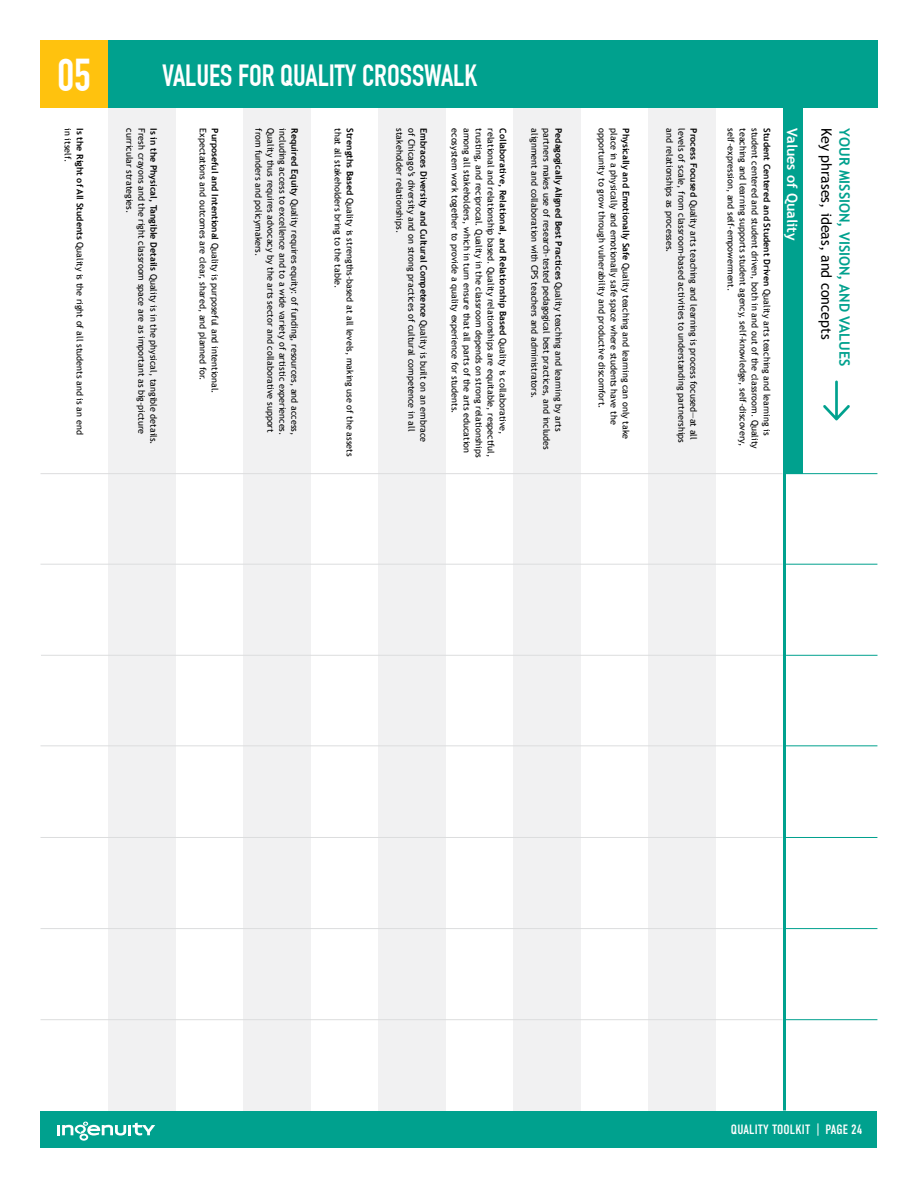
<style>
.page{position:relative;width:918px;height:1188px;background:#fff}
.page>*{position:absolute;margin:0;border:0;box-sizing:border-box;transform-origin:0 0}
.t1{font:700 45px "DIN Condensed";color:#fff}
.t2{font:700 30px "DIN Condensed";color:#fff}
.t3{font:14.25px "Trebuchet MS";color:#000}
.t4{font:700 14.25px "Trebuchet MS";color:#00a18e}
.t5{font:700 14.25px "Trebuchet MS";color:#fff}
.t6{font:13.5px "DIN Condensed";letter-spacing:.01em;color:#fff}
.t7{font:9px "Trebuchet MS";color:#000}
.t8{font:700 9px "Trebuchet MS";color:#000}
.s1{font-weight:700}
.s2{font-weight:400}
</style>
<div class="page">
<svg style="left:823px;top:381px;width:27px;height:40px"></svg>
<div style="left:648px;top:108px;width:68px;height:365px;background:#f1f1f2"></div>
<div style="left:648px;top:473px;width:68px;height:91px;background:#f1f1f2"></div>
<div style="left:648px;top:564px;width:68px;height:91px;background:#f1f1f2"></div>
<div style="left:648px;top:655px;width:68px;height:91px;background:#f1f1f2"></div>
<div style="left:648px;top:746px;width:68px;height:91px;background:#f1f1f2"></div>
<div style="left:648px;top:837px;width:68px;height:91px;background:#f1f1f2"></div>
<div style="left:648px;top:928px;width:68px;height:92px;background:#f1f1f2"></div>
<div style="left:648px;top:1020px;width:68px;height:91px;background:#f1f1f2"></div>
<div style="left:513px;top:108px;width:67px;height:365px;background:#f1f1f2"></div>
<div style="left:513px;top:473px;width:67px;height:91px;background:#f1f1f2"></div>
<div style="left:513px;top:564px;width:67px;height:91px;background:#f1f1f2"></div>
<div style="left:513px;top:655px;width:67px;height:91px;background:#f1f1f2"></div>
<div style="left:513px;top:746px;width:67px;height:91px;background:#f1f1f2"></div>
<div style="left:513px;top:837px;width:67px;height:91px;background:#f1f1f2"></div>
<div style="left:513px;top:928px;width:67px;height:92px;background:#f1f1f2"></div>
<div style="left:513px;top:1020px;width:67px;height:91px;background:#f1f1f2"></div>
<div style="left:378px;top:108px;width:68px;height:365px;background:#f1f1f2"></div>
<div style="left:378px;top:473px;width:68px;height:91px;background:#f1f1f2"></div>
<div style="left:378px;top:564px;width:68px;height:91px;background:#f1f1f2"></div>
<div style="left:378px;top:655px;width:68px;height:91px;background:#f1f1f2"></div>
<div style="left:378px;top:746px;width:68px;height:91px;background:#f1f1f2"></div>
<div style="left:378px;top:837px;width:68px;height:91px;background:#f1f1f2"></div>
<div style="left:378px;top:928px;width:68px;height:92px;background:#f1f1f2"></div>
<div style="left:378px;top:1020px;width:68px;height:91px;background:#f1f1f2"></div>
<div style="left:243px;top:108px;width:67px;height:365px;background:#f1f1f2"></div>
<div style="left:243px;top:473px;width:67px;height:91px;background:#f1f1f2"></div>
<div style="left:243px;top:564px;width:67px;height:91px;background:#f1f1f2"></div>
<div style="left:243px;top:655px;width:67px;height:91px;background:#f1f1f2"></div>
<div style="left:243px;top:746px;width:67px;height:91px;background:#f1f1f2"></div>
<div style="left:243px;top:837px;width:67px;height:91px;background:#f1f1f2"></div>
<div style="left:243px;top:928px;width:67px;height:92px;background:#f1f1f2"></div>
<div style="left:243px;top:1020px;width:67px;height:91px;background:#f1f1f2"></div>
<div style="left:108px;top:108px;width:68px;height:365px;background:#f1f1f2"></div>
<div style="left:108px;top:473px;width:68px;height:91px;background:#f1f1f2"></div>
<div style="left:108px;top:564px;width:68px;height:91px;background:#f1f1f2"></div>
<div style="left:108px;top:655px;width:68px;height:91px;background:#f1f1f2"></div>
<div style="left:108px;top:746px;width:68px;height:91px;background:#f1f1f2"></div>
<div style="left:108px;top:837px;width:68px;height:91px;background:#f1f1f2"></div>
<div style="left:108px;top:928px;width:68px;height:92px;background:#f1f1f2"></div>
<div style="left:108px;top:1020px;width:68px;height:91px;background:#f1f1f2"></div>
<hr style="left:40px;top:473px;width:743px;height:1px;background:#dcddde">
<hr style="left:40px;top:564px;width:743px;height:1px;background:#dcddde">
<hr style="left:41px;top:655px;width:742px;height:1px;background:#dcddde">
<hr style="left:40px;top:745px;width:743px;height:1px;background:#dcddde">
<hr style="left:40px;top:837px;width:743px;height:1px;background:#dcddde">
<hr style="left:40px;top:928px;width:743px;height:1px;background:#dcddde">
<hr style="left:40px;top:1019px;width:743px;height:1px;background:#dcddde">
<hr style="left:786px;top:473px;width:91px;height:1px;background:#00a18e">
<hr style="left:786px;top:564px;width:91px;height:1px;background:#00a18e">
<hr style="left:786px;top:655px;width:92px;height:1px;background:#00a18e">
<hr style="left:786px;top:745px;width:91px;height:1px;background:#00a18e">
<hr style="left:786px;top:837px;width:91px;height:1px;background:#00a18e">
<hr style="left:786px;top:928px;width:91px;height:1px;background:#00a18e">
<hr style="left:786px;top:1019px;width:91px;height:1px;background:#00a18e">
<div style="left:783px;top:108px;width:19px;height:365px;background:#00a18e"></div>
<hr style="left:783px;top:473px;width:3px;height:638px;background:#00a18e">
<div style="left:108px;top:40px;width:770px;height:68px;background:#00a18e"></div>
<div style="left:40px;top:40px;width:68px;height:68px;background:#ffc20e"></div>
<div style="left:40px;top:1111px;width:838px;height:37px;background:#00a18e"></div>
<svg style="left:57px;top:1122px;width:98px;height:19px"></svg>
<h1 class="t1" style="left:58px;top:49px;width:35px">05</h1>
<h2 class="t2" style="left:162px;top:58px;width:317px">VALUES FOR QUALITY CROSSWALK</h2>
<p class="t7" style="left:135px;top:128px;width:86px;rotate:90deg">curricular strategies.</p>
<p class="t7" style="left:147px;top:128px;width:307px;rotate:90deg">Fresh crayons and the right classroom space are as important as big-picture</p>
<h3 class="t5" style="left:801px;top:128px;width:114px;rotate:90deg">Values of Quality</h3>
<h3 class="t3" style="left:835px;top:128px;width:213px;rotate:90deg">Key phrases, ideas, and concepts</h3>
<h3 class="t4" style="left:854px;top:128px;width:239px;rotate:90deg">YOUR MISSION, VISION, AND VALUES</h3>
<p class="t7" style="left:355px;top:128px;width:330px;rotate:90deg"><span class="s1">Strengths Based</span> Quality is strengths-based at all levels, making use of the assets</p>
<p class="t7" style="left:405px;top:128px;width:106px;rotate:90deg">stakeholder relationships.</p>
<p class="t7" style="left:417px;top:128px;width:304px;rotate:90deg">of Chicago’s diversity and on strong practices of cultural competence in all</p>
<p class="t7" style="left:220px;top:128px;width:267px;rotate:90deg"><span class="s1">Purposeful and Intentional</span> Quality is purposeful and intentional.</p>
<p class="t7" style="left:264px;top:128px;width:130px;rotate:90deg">from funders and policymakers.</p>
<p class="t7" style="left:276px;top:128px;width:306px;rotate:90deg">Quality thus requires advocacy by the arts sector and collaborative support</p>
<p class="t7" style="left:288px;top:128px;width:309px;rotate:90deg">including access to excellence and to a wide variety of artistic experiences.</p>
<p class="t8" style="left:429px;top:128px;width:315px;rotate:90deg">Embraces Diversity and Cultural Competence <span class="s2">Quality is built on an embrace</span></p>
<p class="t7" style="left:460px;top:128px;width:287px;rotate:90deg">ecosystem work together to provide a quality experience for students.</p>
<p class="t7" style="left:472px;top:128px;width:326px;rotate:90deg">among all stakeholders, which in turn ensure that all parts of the arts education</p>
<p class="t7" style="left:484px;top:128px;width:331px;rotate:90deg">trusting, and reciprocal. Quality in the classroom depends on strong relationships</p>
<p class="t7" style="left:496px;top:128px;width:331px;rotate:90deg">relational and relationship based. Quality relationships are equitable, respectful,</p>
<p class="t8" style="left:564px;top:128px;width:305px;rotate:90deg">Pedagogically Aligned Best Practices <span class="s2">Quality teaching and learning by arts</span></p>
<p class="t7" style="left:607px;top:128px;width:282px;rotate:90deg">opportunity to grow through vulnerability and productive discomfort.</p>
<p class="t7" style="left:619px;top:128px;width:298px;rotate:90deg">place in a physically and emotionally safe space where students have the</p>
<p class="t7" style="left:699px;top:128px;width:313px;rotate:90deg"><span class="s1">Process Focused</span> Quality arts teaching and learning is process focused—at all</p>
<p class="t7" style="left:736px;top:128px;width:164px;rotate:90deg">self-expression, and self-empowerment.</p>
<p class="t7" style="left:748px;top:128px;width:319px;rotate:90deg">teaching and learning supports student agency, self-knowledge, self-discovery,</p>
<p class="t7" style="left:760px;top:128px;width:322px;rotate:90deg">student centered and student driven, both in and out of the classroom. Quality</p>
<p class="t7" style="left:73px;top:128px;width:36px;rotate:90deg">in itself.</p>
<p class="t7" style="left:159px;top:128px;width:318px;rotate:90deg"><span class="s1">Is in the Physical, Tangible Details</span> Quality is in the physical, tangible details.</p>
<p class="t7" style="left:300px;top:128px;width:308px;rotate:90deg"><span class="s1">Required Equity</span> Quality requires equity: of funding, resources, and access,</p>
<p class="t7" style="left:343px;top:128px;width:162px;rotate:90deg">that all stakeholders bring to the table.</p>
<p class="t8" style="left:509px;top:128px;width:308px;rotate:90deg">Collaborative, Relational, and Relationship Based <span class="s2">Quality is collaborative,</span></p>
<p class="t7" style="left:540px;top:128px;width:272px;rotate:90deg">alignment and collaboration with CPS teachers and administrators.</p>
<p class="t7" style="left:552px;top:128px;width:323px;rotate:90deg">partners makes use of research-tested pedagogical best practices, and includes</p>
<p class="t7" style="left:631px;top:128px;width:312px;rotate:90deg"><span class="s1">Physically and Emotionally Safe</span> Quality teaching and learning can only take</p>
<p class="t7" style="left:675px;top:128px;width:126px;rotate:90deg">and relationships as processes.</p>
<p class="t7" style="left:687px;top:128px;width:316px;rotate:90deg">levels of scale, from classroom-based activities to understanding partnerships</p>
<p class="t7" style="left:772px;top:128px;width:308px;rotate:90deg"><span class="s1">Student Centered and Student Driven</span> Quality arts teaching and learning is</p>
<p class="t7" style="left:85px;top:128px;width:308px;rotate:90deg"><span class="s1">Is the Right of All Students</span> Quality is the right of all students and is an end</p>
<p class="t7" style="left:208px;top:128px;width:254px;rotate:90deg">Expectations and outcomes are clear, shared, and planned for.</p>
<h3 class="t6" style="left:731px;top:1122px;width:133px">QUALITY TOOLKIT | PAGE 24</h3>
</div>
